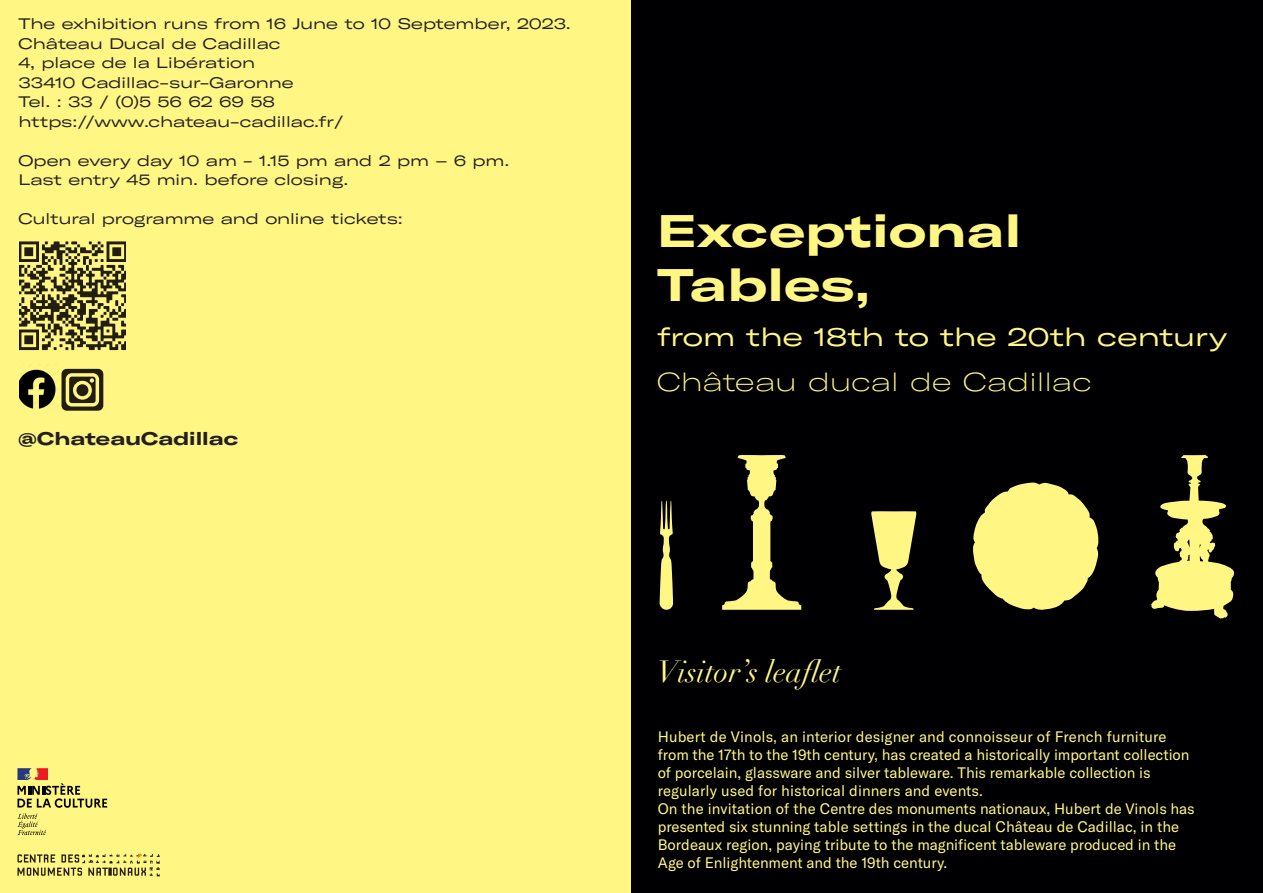
<style>
.page{position:relative;width:1263px;height:893px;background:#fff}
.page>*{position:absolute;margin:0;border:0;box-sizing:border-box;transform-origin:0 0}
.t1{font:700 expanded 45px/54px "GT America";letter-spacing:.01em;color:#fff683}
.t2{font:italic 30px "Didot";color:#fff683}
.t3{font:expanded 25.5px/45px "GT America";color:#fff683}
.t4{font:700 expanded 18px "GT America";color:#231f20}
.t5{font:15px/18px "GT America";letter-spacing:-.005em;color:#fff683}
.t6{font:expanded 15px/19.5px "GT America";color:#231f20}
.s1{font-style:inherit}
.s2{font-weight:100}
</style>
<div class="page">
<div style="left:0;top:0;width:631px;height:893px;background:#fff683"></div>
<div style="left:631px;top:0;width:632px;height:893px;background:#000002"></div>
<svg style="left:17px;top:853px;width:143px;height:23px"></svg>
<img style="left:20px;top:369px;width:36px;height:40px">
<div style="left:62px;top:369px;width:41px;height:42px;background:linear-gradient(to right,#231d10,#231d10);border-radius:5px"></div>
<svg style="left:66px;top:373px;width:33px;height:33px"></svg>
<svg style="left:17px;top:768px;width:90px;height:67px"></svg>
<img style="left:20px;top:241px;width:105px;height:110px">
<svg style="left:722px;top:455px;width:79px;height:155px"></svg>
<svg style="left:871px;top:511px;width:45px;height:99px"></svg>
<svg style="left:973px;top:482px;width:126px;height:128px"></svg>
<svg style="left:1151px;top:455px;width:83px;height:164px"></svg>
<svg style="left:660px;top:501px;width:13px;height:109px"></svg>
<p class="t6" style="left:18px;top:14px;width:554px">The exhibition runs from 16 June to 10 September, 2023.<br>Château Ducal de Cadillac<br>4, place de la Libération<br>33410 Cadillac-sur-Garonne<br>Tel. : 33 / (0)5 56 62 69 58 https://www.chateau-cadillac.fr/</p>
<p class="t6" style="left:18px;top:151px;width:492px">Open every day 10 am - 1.15 pm and 2 pm – 6 pm.<br>Last entry 45 min. before closing.</p>
<p class="t6" style="left:18px;top:209px;width:386px">Cultural programme and online tickets:</p>
<h1 class="t1" style="left:657px;top:203px;width:366px">Exceptional<br>Tables,</h1>
<h3 class="t3" style="left:657px;top:314px;width:572px">from the <span class="s1">18</span>th to the 20th century<br><span class="s2">Château ducal de Cadillac</span></h3>
<p class="t4" style="left:18px;top:427px;width:222px">@ChateauCadillac</p>
<h2 class="t2" style="left:657px;top:653px;width:185px">Visitor’s leaflet</h2>
<p class="t5" style="left:658px;top:728px;width:539px">Hubert de Vinols, an interior designer and connoisseur of French furniture from the 17th to the 19th century, has created a historically important collection of porcelain, glassware and silver tableware. This remarkable collection is regularly used for historical dinners and events.<br>On the invitation of the Centre des monuments nationaux, Hubert de Vinols has presented six stunning table settings in the ducal Château de Cadillac, in the Bordeaux region, paying tribute to the magnificent tableware produced in the Age of Enlightenment and the 19th century.</p>
</div>
